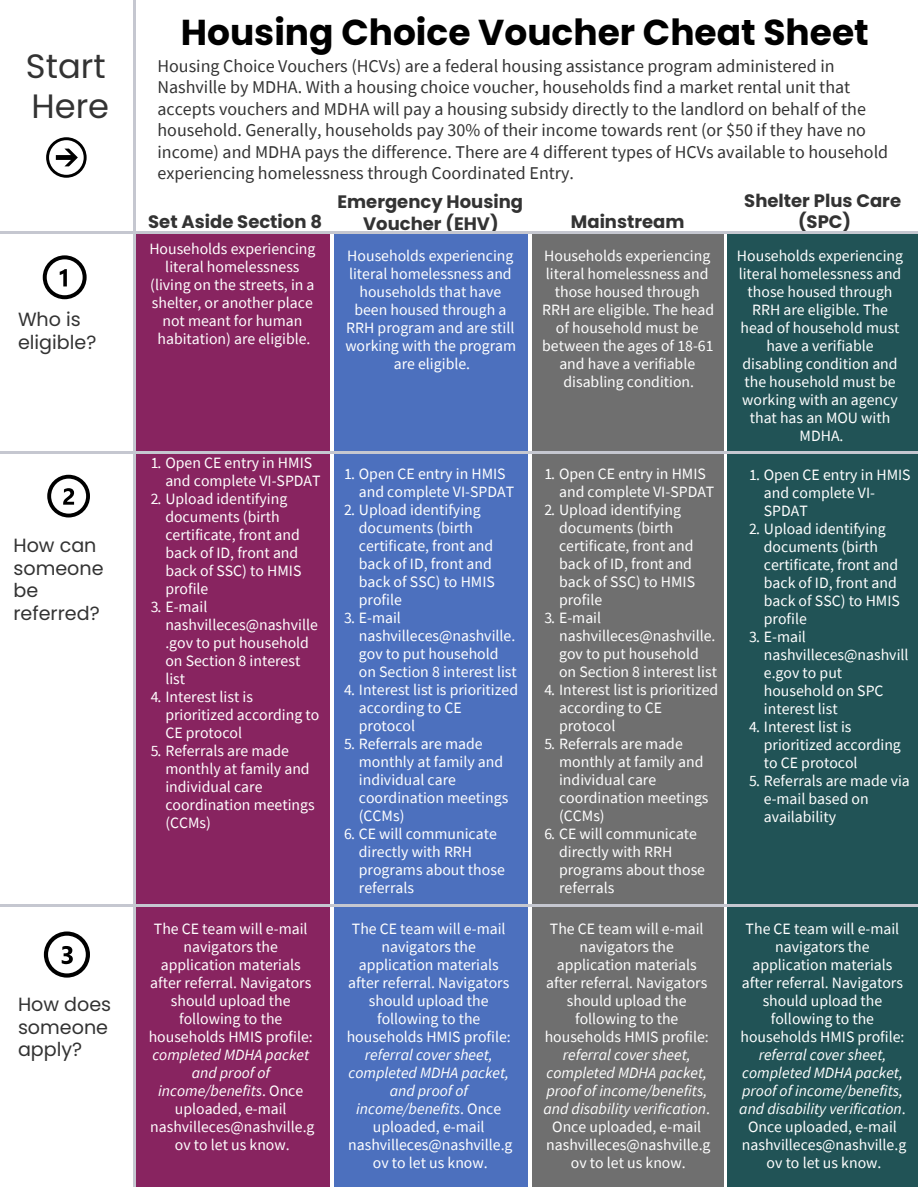
<style>
.page{position:relative;width:918px;height:1188px;background:#fff}
.page>*{position:absolute;margin:0;border:0;box-sizing:border-box;transform-origin:0 0}
.t1{font:700 36px "Poppins";color:#000}
.t2{font:33.75px/40.5px "Poppins";color:#333}
.t3{font:19.2px/22.5px "Poppins";color:#333}
.t4{font:18px/21.3px "Source Sans Pro";color:#333}
.t5{font:700 18px/21.3px "Poppins";color:#333;text-align:center}
.t6{font:15.75px/18px "Source Sans Pro";color:#fff}
.t7{font:italic 15.75px/18px "Source Sans Pro";color:#fff;text-align:center}
.s1{font-style:italic}
.s2{font-style:normal}
</style>
<div class="page">
<div style="left:136px;top:233px;width:194px;height:954px;background:#882460"></div>
<div style="left:334px;top:233px;width:194px;height:954px;background:#4c70be"></div>
<div style="left:532px;top:233px;width:191px;height:954px;background:#6f6f6f"></div>
<div style="left:728px;top:233px;width:190px;height:954px;background:#215356"></div>
<hr style="left:134px;top:0;width:2px;height:1187px;background:#c5c7d0">
<hr style="left:0;top:232px;width:918px;height:2px;background:#c5c7d0">
<hr style="left:0;top:451px;width:918px;height:2px;background:#c5c7d0">
<svg style="left:43px;top:255px;width:44px;height:44px"></svg>
<svg style="left:46px;top:137px;width:41px;height:41px"></svg>
<svg style="left:47px;top:475px;width:43px;height:43px"></svg>
<hr style="left:0;top:904px;width:918px;height:3px;background:#c5c7d0">
<svg style="left:44px;top:932px;width:46px;height:46px"></svg>
<h2 class="t2" style="left:26px;top:46px;width:85px">Start<br>Here</h2>
<p class="t3" style="left:18px;top:308px;width:80px">Who is eligible?</p>
<p class="t3" style="left:14px;top:535px;width:92px">How can someone be referred?</p>
<p class="t3" style="left:18px;top:994px;width:95px">How does someone apply?</p>
<h1 class="t1" style="left:181px;top:12px;width:690px">Housing Choice Voucher Cheat Sheet</h1>
<p class="t4" style="left:158px;top:55px;width:732px">Housing Choice Vouchers (HCVs) are a federal housing assistance program administered in Nashville by MDHA. With a housing choice voucher, households find a market rental unit that accepts vouchers and MDHA will pay a housing subsidy directly to the landlord on behalf of the household. Generally, households pay 30% of their income towards rent (or $50 if they have no income) and MDHA pays the difference. There are 4 different types of HCVs available to household experiencing homelessness through Coordinated Entry.</p>
<p class="t5" style="left:148px;top:212px;width:175px">Set Aside Section 8</p>
<p class="t5" style="left:338px;top:191px;width:187px">Emergency Housing<br>Voucher (EHV)</p>
<p class="t5" style="left:744px;top:190px;width:158px">Shelter Plus Care</p>
<p class="t5" style="left:571px;top:212px;width:115px">Mainstream</p>
<p class="t5" style="left:798px;top:212px;width:55px">(SPC)</p>
<p class="t6" style="left:149px;top:240px;width:168px;text-align:center">Households experiencing literal homelessness (living on the streets, in a shelter, or another place not meant for human habitation) are eligible.</p>
<p class="t6" style="left:345px;top:247px;width:172px;text-align:center">Households experiencing literal homelessness and households that have been housed through a<br>RRH program and are still working with the program are eligible.</p>
<p class="t6" style="left:542px;top:247px;width:173px;text-align:center">Households experiencing literal homelessness and those housed through<br>RRH are eligible. The head of household must be between the ages of 18-61 and have a verifiable disabling condition.</p>
<p class="t6" style="left:737px;top:247px;width:168px;text-align:center">Households experiencing literal homelessness and those housed through<br>RRH are eligible. The head of household must have a verifiable disabling condition and the household must be working with an agency that has an MOU with<br>MDHA.</p>
<p class="t6" style="left:165px;top:454px;width:157px;text-indent:-15px">1. Open CE entry in HMIS and complete VI-SPDAT</p>
<p class="t6" style="left:165px;top:490px;width:138px;text-indent:-15px">2. Upload identifying documents (birth certificate, front and back of ID, front and back of SSC) to HMIS profile</p>
<p class="t6" style="left:165px;top:598px;width:154px;text-indent:-15px">3. E-mail nashvilleces@nashville .gov to put household on Section 8 interest list</p>
<p class="t6" style="left:165px;top:688px;width:156px;text-indent:-15px">4. Interest list is prioritized according to<br>CE protocol</p>
<p class="t6" style="left:165px;top:742px;width:151px;text-indent:-15px">5. Referrals are made monthly at family and individual care coordination meetings (CCMs)</p>
<p class="t6" style="left:149px;top:919px;width:166px;text-align:center">The CE team will e-mail navigators the application materials after referral. Navigators should upload the following to the households HMIS profile:</p>
<p class="t6" style="left:150px;top:1045px;width:166px;text-align:center"><span class="s1">completed MDHA packet and proof of income/benefits</span>. Once uploaded, e-mail nashvilleces@nashville.g ov to let us know.</p>
<p class="t6" style="left:359px;top:465px;width:157px;text-indent:-15px">1. Open CE entry in HMIS and complete VI-SPDAT</p>
<p class="t6" style="left:359px;top:501px;width:138px;text-indent:-15px">2. Upload identifying documents (birth certificate, front and back of ID, front and back of SSC) to HMIS profile</p>
<p class="t6" style="left:359px;top:609px;width:159px;text-indent:-15px">3. E-mail nashvilleces@nashville. gov to put household on Section 8 interest list</p>
<p class="t6" style="left:359px;top:681px;width:161px;text-indent:-15px">4. Interest list is prioritized according to CE protocol</p>
<p class="t6" style="left:359px;top:735px;width:151px;text-indent:-15px">5. Referrals are made monthly at family and individual care coordination meetings (CCMs)</p>
<p class="t6" style="left:359px;top:825px;width:147px;text-indent:-15px">6. CE will communicate directly with RRH programs about those referrals</p>
<p class="t6" style="left:347px;top:919px;width:166px;text-align:center">The CE team will e-mail navigators the application materials after referral. Navigators should upload the following to the households HMIS profile:</p>
<p class="t7" style="left:348px;top:1045px;width:166px">referral cover sheet, completed MDHA packet, and proof of income/benefits<span class="s2">. Once uploaded, e-mail nashvilleces@nashville.g ov to let us know.</span></p>
<p class="t6" style="left:559px;top:465px;width:157px;text-indent:-15px">1. Open CE entry in HMIS and complete VI-SPDAT</p>
<p class="t6" style="left:559px;top:501px;width:138px;text-indent:-15px">2. Upload identifying documents (birth certificate, front and back of ID, front and back of SSC) to HMIS profile</p>
<p class="t6" style="left:559px;top:609px;width:159px;text-indent:-15px">3. E-mail nashvilleces@nashville. gov to put household on Section 8 interest list</p>
<p class="t6" style="left:559px;top:681px;width:161px;text-indent:-15px">4. Interest list is prioritized according to CE protocol</p>
<p class="t6" style="left:559px;top:735px;width:151px;text-indent:-15px">5. Referrals are made monthly at family and individual care coordination meetings (CCMs)</p>
<p class="t6" style="left:559px;top:825px;width:147px;text-indent:-15px">6. CE will communicate directly with RRH programs about those referrals</p>
<p class="t6" style="left:545px;top:919px;width:166px;text-align:center">The CE team will e-mail navigators the application materials after referral. Navigators should upload the following to the households HMIS profile:</p>
<p class="t7" style="left:543px;top:1045px;width:169px">referral cover sheet, completed MDHA packet, proof of income/benefits, and disability verification<span class="s2">.<br>Once uploaded, e-mail nashvilleces@nashville.g ov to let us know.</span></p>
<p class="t6" style="left:764px;top:466px;width:148px;text-indent:-15px">1. Open CE entry in HMIS and complete VI-<br>SPDAT</p>
<p class="t6" style="left:764px;top:520px;width:138px;text-indent:-15px">2. Upload identifying documents (birth certificate, front and back of ID, front and back of SSC) to HMIS profile</p>
<p class="t6" style="left:764px;top:628px;width:146px;text-indent:-15px">3. E-mail nashvilleces@nashvill e.gov to put household on SPC interest list</p>
<p class="t6" style="left:764px;top:718px;width:139px;text-indent:-15px">4. Interest list is prioritized according to CE protocol</p>
<p class="t6" style="left:764px;top:772px;width:148px;text-indent:-15px">5. Referrals are made via e-mail based on availability</p>
<p class="t6" style="left:740px;top:919px;width:166px;text-align:center">The CE team will e-mail navigators the application materials after referral. Navigators should upload the following to the households HMIS profile:</p>
<p class="t7" style="left:739px;top:1045px;width:169px">referral cover sheet, completed MDHA packet, proof of income/benefits, and disability verification<span class="s2">.<br>Once uploaded, e-mail nashvilleces@nashville.g ov to let us know.</span></p>
</div>
